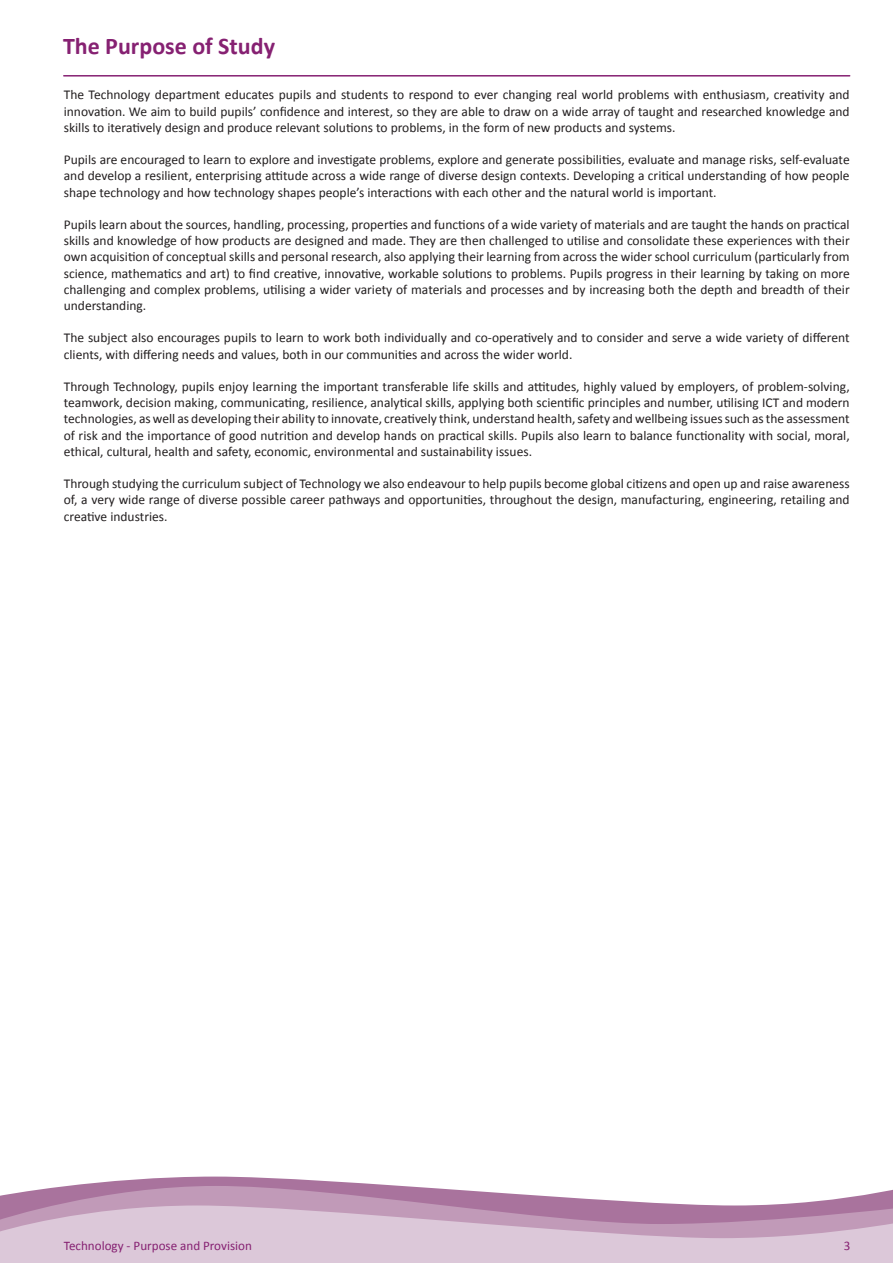
<style>
.page{position:relative;width:893px;height:1263px;background:#fff}
.page>*{position:absolute;margin:0;border:0;box-sizing:border-box;transform-origin:0 0}
.t1{font:700 24px "Calibri";color:#862172}
.t2{font:13.5px/16.2px "Calibri";color:#231f20;text-align:justify}
.t3{font:13.05px "Calibri";color:#862172}
</style>
<div class="page">
<svg style="left:68px;top:1176px;width:333px;height:10px;fill:#a9739d"></svg>
<svg style="left:0;top:1186px;width:893px;height:19px"></svg>
<svg style="left:0;top:1205px;width:893px;height:58px;background:#d1b5cc"></svg>
<hr style="left:64px;top:75px;width:786px;height:2px;background:#862172">
<p class="t1" style="left:63px;top:29px;width:214px">The Purpose of Study</p>
<p class="t2" style="left:64px;top:86px;width:787px">The Technology department educates pupils and students to respond to ever changing real world problems with enthusiasm, creativity and innovation. We aim to build pupils’ confidence and interest, so they are able to draw on a wide array of taught and researched knowledge and skills to iteratively design and produce relevant solutions to problems, in the form of new products and systems.</p>
<p class="t2" style="left:64px;top:151px;width:787px">Pupils are encouraged to learn to explore and investigate problems, explore and generate possibilities, evaluate and manage risks, self-evaluate and develop a resilient, enterprising attitude across a wide range of diverse design contexts. Developing a critical understanding of how people shape technology and how technology shapes people’s interactions with each other and the natural world is important.</p>
<p class="t2" style="left:64px;top:216px;width:787px">Pupils learn about the sources, handling, processing, properties and functions of a wide variety of materials and are taught the hands on practical skills and knowledge of how products are designed and made. They are then challenged to utilise and consolidate these experiences with their own acquisition of conceptual skills and personal research, also applying their learning from across the wider school curriculum (particularly from science, mathematics and art) to find creative, innovative, workable solutions to problems. Pupils progress in their learning by taking on more challenging and complex problems, utilising a wider variety of materials and processes and by increasing both the depth and breadth of their understanding.</p>
<p class="t2" style="left:64px;top:329px;width:787px">The subject also encourages pupils to learn to work both individually and co-operatively and to consider and serve a wide variety of different clients, with differing needs and values, both in our communities and across the wider world.</p>
<p class="t2" style="left:64px;top:378px;width:787px">Through Technology, pupils enjoy learning the important transferable life skills and attitudes, highly valued by employers, of problem-solving, teamwork, decision making, communicating, resilience, analytical skills, applying both scientific principles and number, utilising ICT and modern technologies, as well as developing their ability to innovate, creatively think, understand health, safety and wellbeing issues such as the assessment of risk and the importance of good nutrition and develop hands on practical skills. Pupils also learn to balance functionality with social, moral, ethical, cultural, health and safety, economic, environmental and sustainability issues.</p>
<p class="t2" style="left:64px;top:475px;width:787px">Through studying the curriculum subject of Technology we also endeavour to help pupils become global citizens and open up and raise awareness of, a very wide range of diverse possible career pathways and opportunities, throughout the design, manufacturing, engineering, retailing and creative industries.</p>
<p class="t3" style="left:64px;top:1236px;width:190px">Technology - Purpose and Provision</p>
<p class="t3" style="left:844px;top:1236px;width:8px">3</p>
</div>
